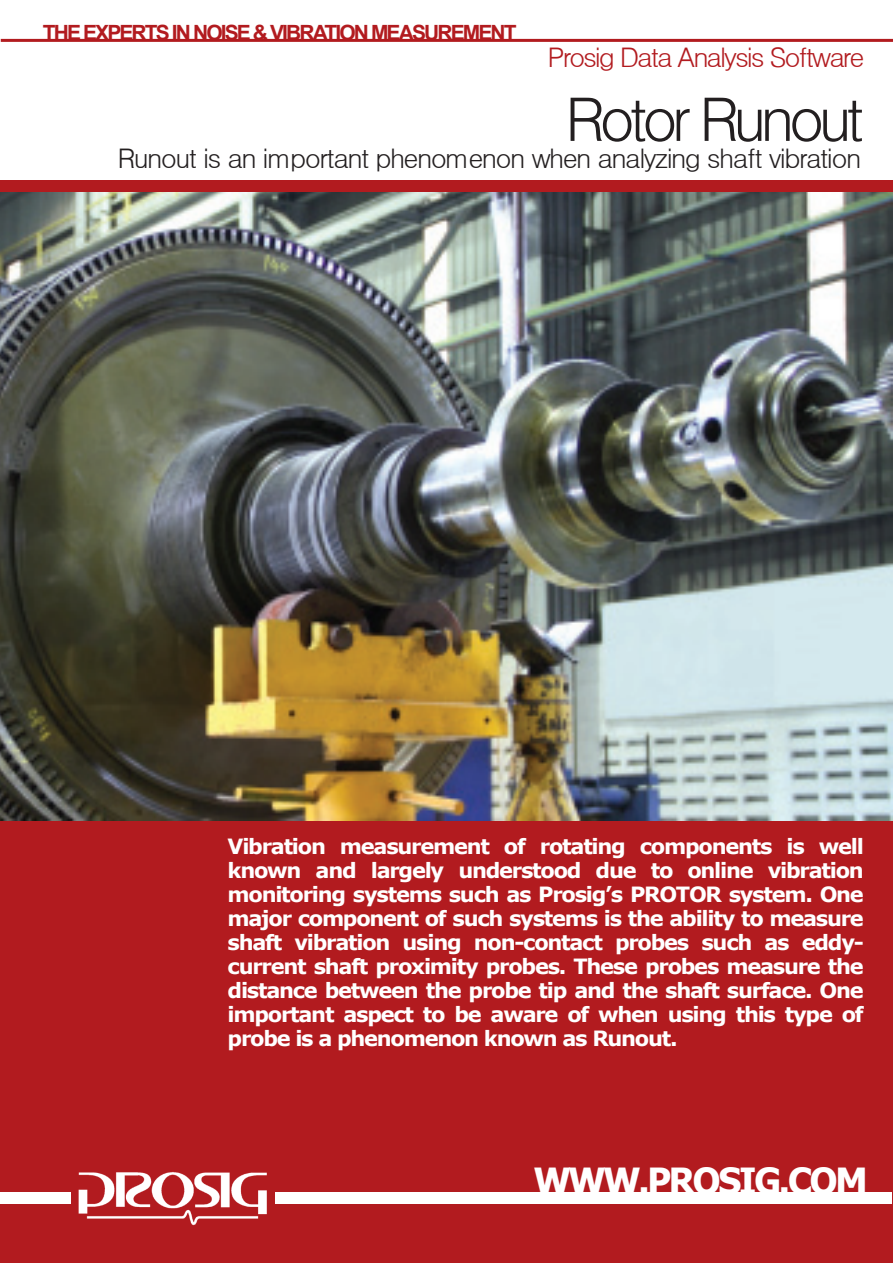
<style>
.page{position:relative;width:893px;height:1263px;background:#fff}
.page>*{position:absolute;margin:0;border:0;box-sizing:border-box;transform-origin:0 0}
.t1{font:60px "Dotum";letter-spacing:-.1em;color:#231f20}
.t2{font:700 36px "Tahoma";letter-spacing:-.06em;color:#fff}
.t3{font:27px "Dotum";letter-spacing:-.06em;color:#231f20}
.t4{font:27px "Dotum";letter-spacing:-.08em;color:#b21b1f}
.t5{font:700 21px/24px "Verdana";letter-spacing:-.06em;color:#fff;text-align:justify}
.t6{font:700 21px "Arial";letter-spacing:-.09em;color:#b21b1f}
</style>
<div class="page">
<div style="left:0;top:821px;width:893px;height:442px;background:#b21b1f"></div>
<div style="left:1px;top:181px;width:892px;height:11px;background:#b21b1f"></div>
<div style="left:275px;top:1193px;width:617px;height:11px;background:#fff"></div>
<div style="left:0;top:1193px;width:71px;height:11px;background:#fff"></div>
<img style="left:78px;top:1172px;width:189px;height:54px">
<hr style="left:1px;top:39px;width:892px;height:3px;background:#b21b1f">
<img style="left:0;top:192px;width:892px;height:629px">
<p class="t6" style="left:43px;top:19px;width:475px">THE EXPERTS IN NOISE &amp; VIBRATION MEASUREMENT</p>
<p class="t4" style="left:547px;top:44px;width:319px">Prosig Data Analysis Software</p>
<h1 class="t1" style="left:565px;top:89px;width:301px">Rotor Runout</h1>
<p class="t3" style="left:117px;top:145px;width:745px">Runout is an important phenomenon when analyzing shaft vibration</p>
<p class="t5" style="left:228px;top:834px;width:638px">Vibration measurement of rotating components is well known and largely understood due to online vibration monitoring systems such as Prosig’s PROTOR system. One major component of such systems is the ability to measure shaft vibration using non-contact probes such as eddy&shy;current shaft proximity probes. These probes measure the distance between the probe tip and the shaft surface. One important aspect to be aware of when using this type of probe is a phenomenon known as Runout.</p>
<h2 class="t2" style="left:534px;top:1156px;width:335px">WWW.PROSIG.COM</h2>
</div>
